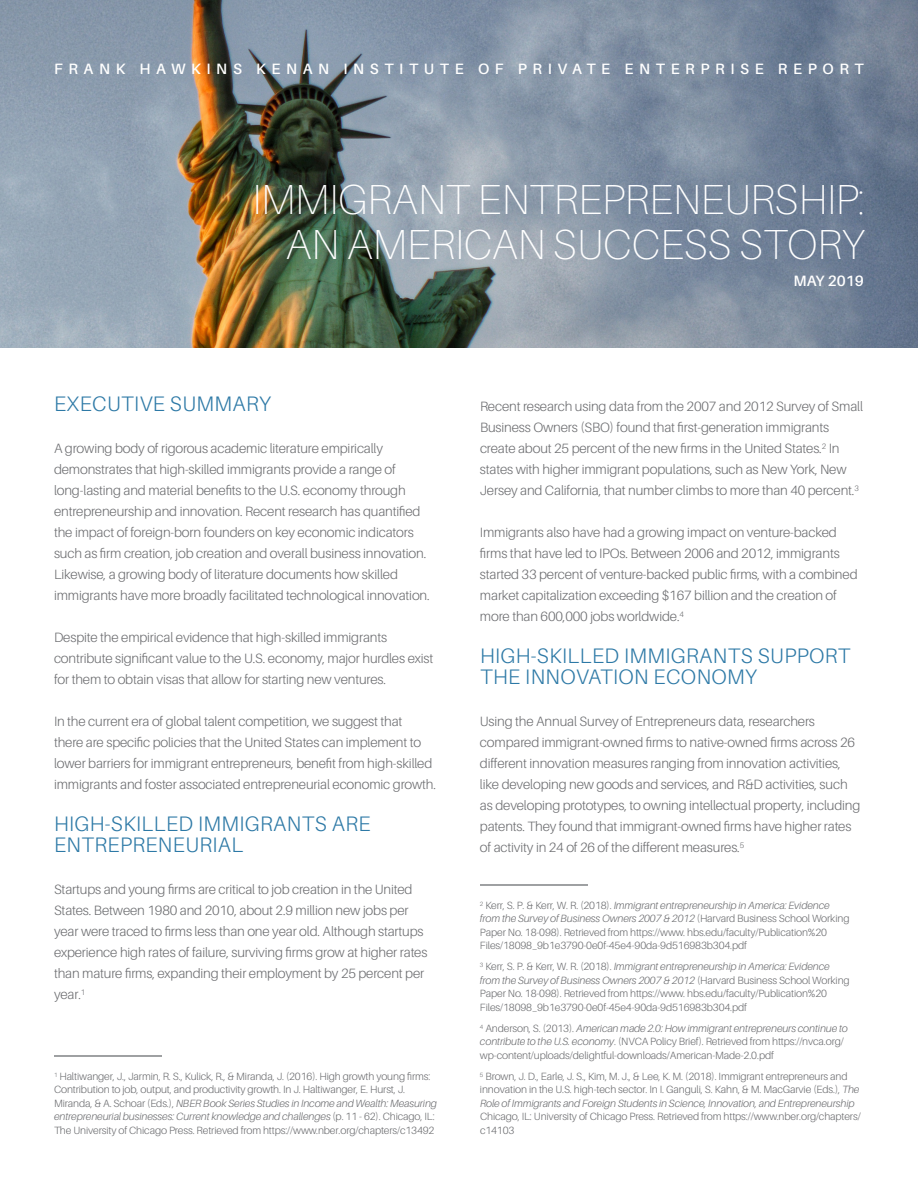
<style>
.page{position:relative;width:918px;height:1188px;background:#fff}
.page>*{position:absolute;margin:0;border:0;box-sizing:border-box;transform-origin:0 0}
.t1{font:100 42px/45px "Aileron";color:#fff;text-align:right}
.Main_H1{font:300 21px/21px "Aileron";letter-spacing:.02em;color:#2d79a6}
.t2{font:600 15px "Aileron";letter-spacing:.375em;color:#fff}
.Main_Text{font:300 13.5px/21px "Aileron";letter-spacing:-.01em;color:#6c6d70}
.Main_References{font:300 10.5px/13.5px "Aileron";letter-spacing:-.01em;color:#6c6d70}
.s1{font-style:italic}
</style>
<div class="page">
<img style="left:0;top:0;width:918px;height:348px">
<hr style="left:54px;top:1055px;width:108px;height:2px;background:#808285">
<hr style="left:480px;top:884px;width:108px;height:2px;background:#808285">
<p class="t2" style="left:54px;top:60px;width:811px">FRANK HAWKINS KENAN INSTITUTE OF PRIVATE ENTERPRISE REPORT</p>
<h1 class="t1" style="left:252px;top:178px;width:614px">IMMIGRANT ENTREPRENEURSHIP:<br>AN AMERICAN SUCCESS STORY</h1>
<p class="t2" style="left:793px;top:272px;width:72px">MAY 2019</p>
<p class="Main_H1" style="left:54px;top:393px;width:219px">EXECUTIVE SUMMARY</p>
<p class="Main_Text" style="left:54px;top:438px;width:377px">A growing body of rigorous academic literature empirically demonstrates that high-skilled immigrants provide a range of long-lasting and material benefits to the U.S. economy through entrepreneurship and innovation. Recent research has quantified the impact of foreign-born founders on key economic indicators such as firm creation, job creation and overall business innovation.<br>Likewise, a growing body of literature documents how skilled immigrants have more broadly facilitated technological innovation.</p>
<p class="Main_Text" style="left:54px;top:627px;width:381px">Despite the empirical evidence that high-skilled immigrants contribute significant value to the U.S. economy, major hurdles exist for them to obtain visas that allow for starting new ventures.</p>
<p class="Main_Text" style="left:54px;top:711px;width:384px">In the current era of global talent competition, we suggest that<br>there are specific policies that the United States can implement to lower barriers for immigrant entrepreneurs, benefit from high-skilled immigrants and foster associated entrepreneurial economic growth.</p>
<p class="Main_H1" style="left:54px;top:813px;width:318px">HIGH-SKILLED IMMIGRANTS ARE<br>ENTREPRENEURIAL</p>
<p class="Main_Text" style="left:54px;top:879px;width:375px">Startups and young firms are critical to job creation in the United States. Between 1980 and 2010, about 2.9 million new jobs per year were traced to firms less than one year old. Although startups experience high rates of failure, surviving firms grow at higher rates than mature firms, expanding their employment by 25 percent per year.<sup>1</sup></p>
<p class="Main_References" style="left:54px;top:1070px;width:385px"><sup>1</sup> Haltiwanger, J., Jarmin, R. S., Kulick, R., &amp; Miranda, J. (2016). High growth young firms:<br>Contribution to job, output, and productivity growth. In J. Haltiwanger, E. Hurst, J.<br>Miranda, &amp; A. Schoar (Eds.), <span class="s1">NBER Book Series Studies in Income and Wealth: Measuring entrepreneurial businesses: Current knowledge and challenges</span> (p. 11 - 62). Chicago, IL:<br>The University of Chicago Press. Retrieved from https://www.nber.org/chapters/c13492</p>
<p class="Main_Text" style="left:480px;top:396px;width:385px">Recent research using data from the 2007 and 2012 Survey of Small Business Owners (SBO) found that first-generation immigrants create about 25 percent of the new firms in the United States.<sup>2</sup> In states with higher immigrant populations, such as New York, New Jersey and California, that number climbs to more than 40 percent.<sup>3</sup></p>
<p class="Main_Text" style="left:480px;top:522px;width:379px">Immigrants also have had a growing impact on venture-backed firms that have led to IPOs. Between 2006 and 2012, immigrants started 33 percent of venture-backed public firms, with a combined market capitalization exceeding $167 billion and the creation of more than 600,000 jobs worldwide.<sup>4</sup></p>
<p class="Main_H1" style="left:480px;top:645px;width:372px">HIGH-SKILLED IMMIGRANTS SUPPORT<br>THE INNOVATION ECONOMY</p>
<p class="Main_Text" style="left:480px;top:711px;width:382px">Using the Annual Survey of Entrepreneurs data, researchers compared immigrant-owned firms to native-owned firms across 26 different innovation measures ranging from innovation activities, like developing new goods and services, and R&amp;D activities, such as developing prototypes, to owning intellectual property, including patents. They found that immigrant-owned firms have higher rates of activity in 24 of 26 of the different measures.<sup>5</sup></p>
<p class="Main_References" style="left:480px;top:899px;width:371px"><sup>2</sup> Kerr, S. P. &amp; Kerr, W. R. (2018). <span class="s1">Immigrant entrepreneurship in America: Evidence from the Survey of Business Owners 2007 &amp; 2012</span> (Harvard Business School Working Paper No. 18-098). Retrieved from https://www. hbs.edu/faculty/Publication%20<br>Files/18098_9b1e3790-0e0f-45e4-90da-9d516983b304.pdf</p>
<p class="Main_References" style="left:480px;top:960px;width:371px"><sup>3</sup> Kerr, S. P. &amp; Kerr, W. R. (2018). <span class="s1">Immigrant entrepreneurship in America: Evidence from the Survey of Business Owners 2007 &amp; 2012</span> (Harvard Business School Working Paper No. 18-098). Retrieved from https://www. hbs.edu/faculty/Publication%20<br>Files/18098_9b1e3790-0e0f-45e4-90da-9d516983b304.pdf</p>
<p class="Main_References" style="left:480px;top:1022px;width:369px"><sup>4</sup> Anderson, S. (2013). <span class="s1">American made 2.0: How immigrant entrepreneurs continue to contribute to the U.S. economy</span>. (NVCA Policy Brief). Retrieved from https://nvca.org/ wp-content/uploads/delightful-downloads/American-Made-2.0.pdf</p>
<p class="Main_References" style="left:480px;top:1070px;width:382px"><sup>5</sup> Brown, J. D., Earle, J. S., Kim, M. J., &amp; Lee, K. M. (2018). Immigrant entrepreneurs and innovation in the U.S. high-tech sector. In I. Ganguli, S. Kahn, &amp; M. MacGarvie (Eds.), <span class="s1">The Role of Immigrants and Foreign Students in Science, Innovation, and Entrepreneurship </span>Chicago, IL: University of Chicago Press. Retrieved from https://www.nber.org/chapters/ c14103</p>
</div>
